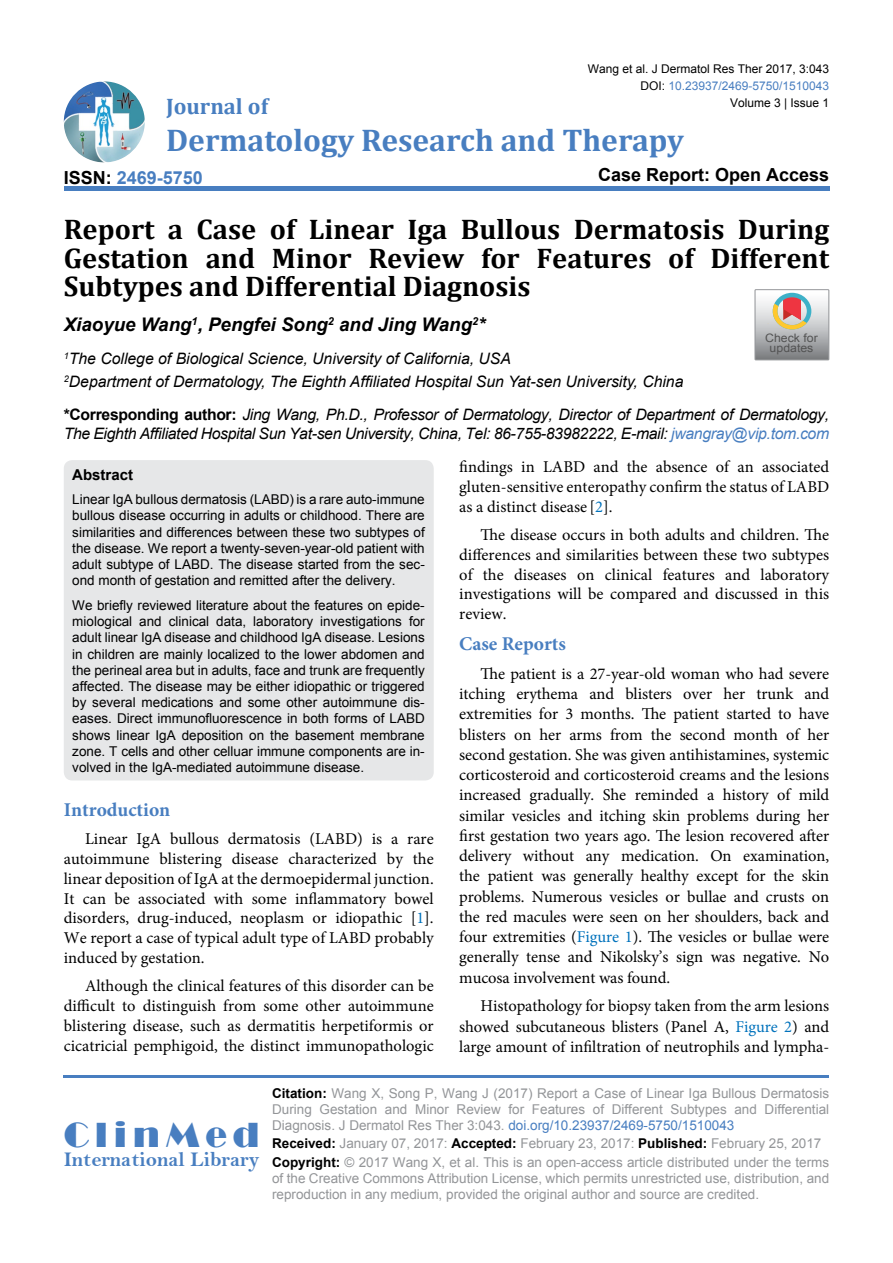
<style>
.page{position:relative;width:893px;height:1263px;background:#fff}
.page>*{position:absolute;margin:0;border:0;box-sizing:border-box;transform-origin:0 0}
.t1{font:36px "Broadway";letter-spacing:.16em;color:#487ec0}
.t2{font:700 31.5px "Cambria";color:#487ec0}
.t3{font:700 28.5px/28.8px "Cambria";color:#000;text-align:justify}
.t4{font:700 22.5px "Cambria";color:#487ec0}
.t5{font:21px "Bell MT Bold";color:#487ec0}
.t6{font:700 19.5px "Minion Pro";color:#487ec0}
.t7{font:italic 700 18.75px "Arial";color:#000}
.t8{font:700 18px "Arial";color:#000}
.t9{font:700 18px "Arial";color:#487ec0}
.t10{font:16.5px/20.2px "Minion Pro";color:#000;text-align:justify}
.t11{font:italic 15.75px/18.9px "Arial";letter-spacing:-.02em;color:#000}
.t12{font:italic 15.75px/23.1px "Arial";color:#000}
.t13{font:700 15px "Arial";color:#000}
.t14{font:13.5px/16.2px "Arial";color:#000;text-align:justify}
.t15{font:13.5px/16.2px "Arial";color:#939598}
.t16{font:12px "Arial";color:#000}
.t17{font:12px "Arial";color:#487ec0}
.t18{font:11.7px/10.1px "Arial";color:#535353;text-align:center;scale:1.06 1}
.s1{color:#000}
.s2{font-weight:700;font-style:normal}
.s3{color:#487ec0}
.s4{color:#0072bc}
.s5{font-weight:700;color:#000}
</style>
<div class="page">
<img style="left:64px;top:81px;width:81px;height:81px;border-radius:41px">
<div style="left:64px;top:186px;width:765px;height:5px;background:#487ec0"></div>
<hr style="left:64px;top:1075px;width:765px;height:3px;background:#487ec0">
<div style="left:64px;top:460px;width:370px;height:320px;background:#e6e7e8;border-radius:9px"></div>
<svg style="left:755px;top:290px;width:74px;height:70px;background:#bdb6b3"></svg>
<p class="t16" style="left:588px;top:60px;width:243px">Wang et al. J Dermatol Res Ther 2017, 3:043</p>
<p class="t17" style="left:640px;top:78px;width:190px"><span class="s1">DOI:</span> 10.23937/2469-5750/1510043</p>
<h3 class="t4" style="left:166px;top:90px;width:103px">Journal of</h3>
<h2 class="t2" style="left:166px;top:118px;width:519px">Dermatology Research and Therapy</h2>
<p class="t8" style="left:598px;top:163px;width:233px">Case Report: Open Access</p>
<p class="t16" style="left:730px;top:95px;width:101px">Volume 3 | Issue 1</p>
<p class="t9" style="left:64px;top:166px;width:141px"><span class="s1">ISSN:</span> 2469-5750</p>
<h3 class="t3" style="left:64px;top:214px;width:767px">Report a Case of Linear Iga Bullous Dermatosis During Gestation and Minor Review for Features of Different Subtypes and Differential Diagnosis</h3>
<p class="t7" style="left:64px;top:312px;width:423px">Xiaoyue Wang<sup>1</sup>, Pengfei Song<sup>2</sup> and Jing Wang<sup>2</sup>*</p>
<p class="t12" style="left:64px;top:347px;width:621px"><sup>1</sup>The College of Biological Science, University of California, USA<br><sup>2</sup>Department of Dermatology, The Eighth Affiliated Hospital Sun Yat-sen University, China</p>
<p class="t11" style="left:64px;top:405px;width:767px"><span class="s2">*Corresponding author:</span> Jing Wang, Ph.D., Professor of Dermatology, Director of Department of Dermatology,<br>The Eighth Affiliated Hospital Sun Yat-sen University, China, Tel: 86-755-83982222, E-mail: <span class="s3">jwangray@vip.tom.com</span></p>
<p class="t13" style="left:72px;top:464px;width:62px">Abstract</p>
<p class="t14" style="left:72px;top:491px;width:354px">Linear IgA bullous dermatosis (LABD) is a rare auto-immune bullous disease occurring in adults or childhood. There are similarities and differences between these two subtypes of the disease. We report a twenty-seven-year-old patient with adult subtype of LABD. The disease started from the sec&shy;ond month of gestation and remitted after the delivery.</p>
<p class="t14" style="left:72px;top:597px;width:354px">We briefly reviewed literature about the features on epide&shy;miological and clinical data, laboratory investigations for adult linear IgA disease and childhood IgA disease. Lesions in children are mainly localized to the lower abdomen and the perineal area but in adults, face and trunk are frequently affected. The disease may be either idiopathic or triggered by several medications and some other autoimmune dis&shy;eases. Direct immunofluorescence in both forms of LABD shows linear IgA deposition on the basement membrane zone. T cells and other celluar immune components are in&shy;volved in the IgA-mediated autoimmune disease.</p>
<p class="t18" style="left:765px;top:333px;width:51px">Check for updates</p>
<p class="t10" style="left:459px;top:457px;width:371px;line-height:19.8px">findings in LABD and the absence of an associated gluten-sensitive enteropathy confirm the status of LABD as a distinct disease [<span class="s4">2</span>].</p>
<p class="t10" style="left:459px;top:525px;width:371px;line-height:19.8px;text-indent:21px">The disease occurs in both adults and children. The differences and similarities between these two subtypes of the diseases on clinical features and laboratory investigations will be compared and discussed in this review.</p>
<p class="t6" style="left:459px;top:630px;width:108px">Case Reports</p>
<p class="t10" style="left:459px;top:664px;width:371px;text-indent:21px">The patient is a 27-year-old woman who had severe itching erythema and blisters over her trunk and extremities for 3 months. The patient started to have blisters on her arms from the second month of her second gestation. She was given antihistamines, systemic corticosteroid and corticosteroid creams and the lesions increased gradually. She reminded a history of mild similar vesicles and itching skin problems during her first gestation two years ago. The lesion recovered after delivery without any medication. On examination, the patient was generally healthy except for the skin problems. Numerous vesicles or bullae and crusts on the red macules were seen on her shoulders, back and four extremities (<span class="s4">Figure 1</span>). The vesicles or bullae were generally tense and Nikolsky’s sign was negative. No mucosa involvement was found.</p>
<p class="t10" style="left:459px;top:996px;width:371px;text-indent:21px">Histopathology for biopsy taken from the arm lesions showed subcutaneous blisters (Panel A, <span class="s4">Figure 2</span>) and large amount of infiltration of neutrophils and lympha-</p>
<p class="t6" style="left:64px;top:796px;width:108px">Introduction</p>
<p class="t10" style="left:64px;top:829px;width:371px;line-height:19.8px;text-indent:21px">Linear IgA bullous dermatosis (LABD) is a rare autoimmune blistering disease characterized by the linear deposition of IgA at the dermoepidermal junction.<br>It can be associated with some inflammatory bowel disorders, drug-induced, neoplasm or idiopathic [<span class="s4">1</span>].<br>We report a case of typical adult type of LABD probably induced by gestation.</p>
<p class="t10" style="left:64px;top:976px;width:371px;line-height:19.8px;text-indent:21px">Although the clinical features of this disorder can be difficult to distinguish from some other autoimmune blistering disease, such as dermatitis herpetiformis or cicatricial pemphigoid, the distinct immunopathologic</p>
<h1 class="t1" style="left:64px;top:1113px;width:197px">ClinMed</h1>
<p class="t5" style="left:64px;top:1147px;width:197px">International Library</p>
<p class="t15" style="left:272px;top:1085px;width:559px;text-align:justify"><span class="s5">Citation:</span> Wang X, Song P, Wang J (2017) Report a Case of Linear Iga Bullous Dermatosis During Gestation and Minor Review for Features of Different Subtypes and Differential Diagnosis. J Dermatol Res Ther 3:043. <span class="s3">doi.org/10.23937/2469-5750/1510043</span></p>
<p class="t15" style="left:272px;top:1135px;width:559px;line-height:18.3px"><span class="s5">Received:</span> January 07, 2017: <span class="s5">Accepted:</span> February 23, 2017: <span class="s5">Published:</span> February 25, 2017<br><span class="s5">Copyright:</span> © 2017 Wang X, et al. This is an open-access article distributed under the terms</p>
<p class="t15" style="left:272px;top:1170px;width:559px">of the Creative Commons Attribution License, which permits unrestricted use, distribution, and reproduction in any medium, provided the original author and source are credited.</p>
</div>
